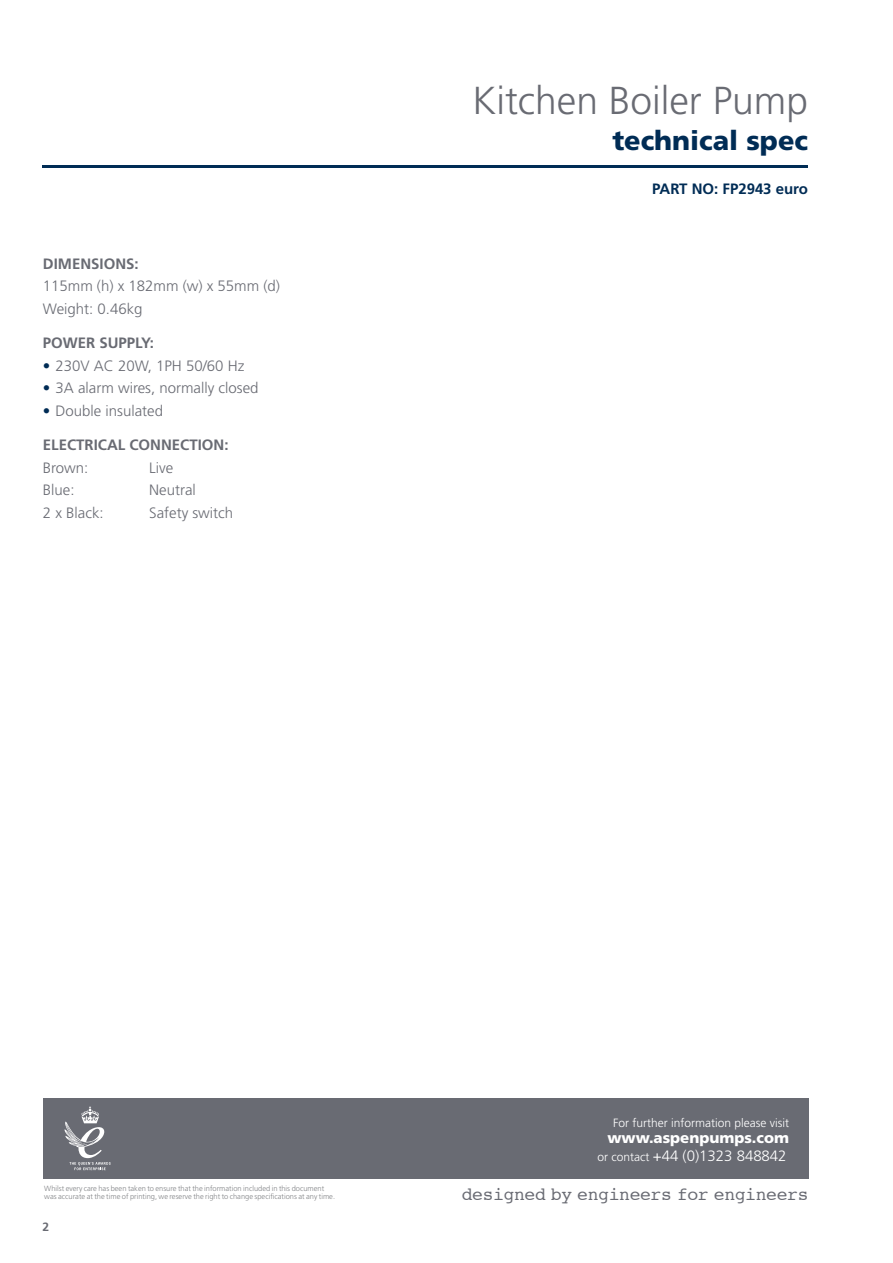
<style>
.page{position:relative;width:893px;height:1263px;background:#fff}
.page>*{position:absolute;margin:0;border:0;box-sizing:border-box;transform-origin:0 0}
.t1{font:300 39px "Frutiger";color:#696b73}
.t2{font:900 27px "Frutiger";color:#002c55}
.t3{font:18px "Courier";letter-spacing:-.02em;color:#696b73}
.t4{font:300 15px/22.5px "Frutiger";color:#696b73}
.t5{font:700 15px "Frutiger";color:#696b73}
.t6{font:900 15px/17.5px "Frutiger";color:#fff;text-align:right}
.t7{font:700 15px "Frutiger";color:#002c55}
.t8{font:300 12px "Frutiger";color:#fff}
.t9{font:700 12px "Frutiger";color:#696b73}
.t10{font:300 7.5px/8.2px "Frutiger";color:#808285}
.s1{color:#002c55}
.s2{font-weight:300;font-size:12px}
.s3{font-weight:300}
</style>
<div class="page">
<div style="left:43px;top:1099px;width:766px;height:80px;background:#696b73"></div>
<svg style="left:65px;top:1106px;width:46px;height:64px"></svg>
<hr style="left:43px;top:166px;width:765px;height:2px;background:#002c55">
<h3 class="t5" style="left:43px;top:257px;width:97px">DIMENSIONS:</h3>
<h3 class="t4" style="left:43px;top:276px;width:239px">115mm (h) x 182mm (w) x 55mm (d)<br>Weight: 0.46kg</h3>
<h3 class="t5" style="left:43px;top:337px;width:113px">POWER SUPPLY:</h3>
<h3 class="t4" style="left:43px;top:355px;width:203px"><span class="s1">•</span> 230V AC 20W, 1PH 50/60 Hz</h3>
<h3 class="t4" style="left:43px;top:378px;width:217px"><span class="s1">•</span> 3A alarm wires, normally closed</h3>
<h3 class="t4" style="left:43px;top:400px;width:122px"><span class="s1">•</span> Double insulated</h3>
<h3 class="t5" style="left:43px;top:439px;width:187px">ELECTRICAL CONNECTION:</h3>
<h3 class="t4" style="left:43px;top:457px;width:47px">Brown:</h3>
<h3 class="t4" style="left:149px;top:457px;width:26px">Live</h3>
<h3 class="t4" style="left:43px;top:480px;width:33px">Blue:</h3>
<h3 class="t4" style="left:149px;top:480px;width:48px">Neutral</h3>
<h3 class="t4" style="left:43px;top:502px;width:62px">2 x Black:</h3>
<h3 class="t4" style="left:149px;top:502px;width:86px">Safety switch</h3>
<h1 class="t1" style="left:472px;top:85px;width:337px">Kitchen Boiler Pump</h1>
<h2 class="t2" style="left:612px;top:130px;width:197px">technical spec</h2>
<h3 class="t7" style="left:652px;top:183px;width:157px">PART NO: FP2943 euro</h3>
<p class="t10" style="left:44px;top:1185px;width:292px">Whilst every care has been taken to ensure that the information included in this document was accurate at the time of printing, we reserve the right to change specifications at any time.</p>
<h3 class="t9" style="left:43px;top:1222px;width:8px">2</h3>
<h3 class="t8" style="left:613px;top:1118px;width:177px">For further information please visit</h3>
<h3 class="t6" style="left:597px;top:1130px;width:193px">www.aspenpumps.com <span class="s2">or contact</span> <span class="s3">+44 (0)1323 848842</span></h3>
<h3 class="t3" style="left:462px;top:1187px;width:348px">designed by engineers for engineers</h3>
</div>
